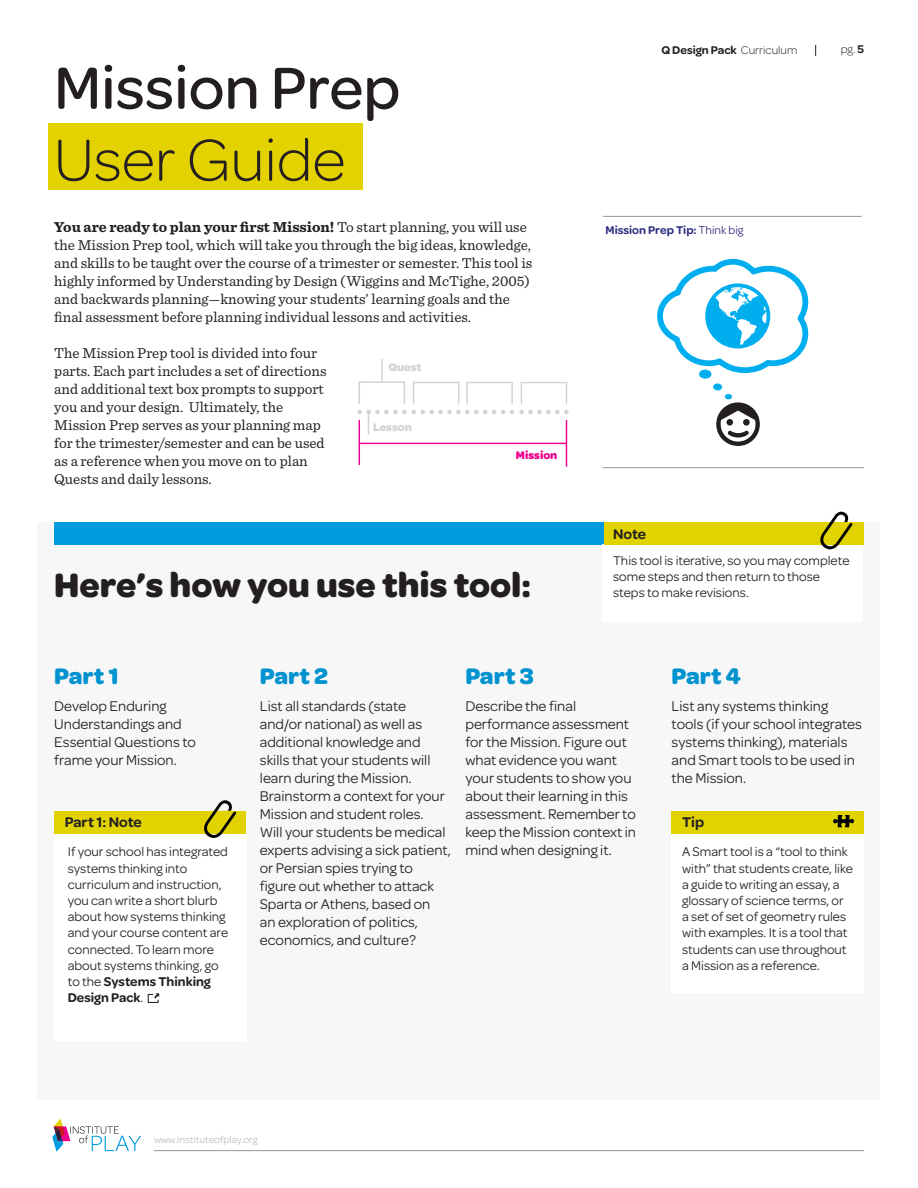
<style>
.page{position:relative;width:918px;height:1188px;background:#fff}
.page>*{position:absolute;margin:0;border:0;box-sizing:border-box;transform-origin:0 0}
.t1{font:500 63px "Omnes";color:#231f20}
.t2{font:300 63px "Omnes";color:#231f20}
.t3{font:700 36px "Omnes";color:#231f20}
.t4{font:700 24px "Omnes";color:#0093d0}
.t5{font:15px/18px "Omnes";color:#231f20}
.t6{font:15px/18px "Sentinel";color:#231f20}
.t7{font:600 15px "Omnes";color:#231f20}
.t8{font:13.5px/16.2px "Omnes";color:#231f20}
.t9{font:600 12px "Omnes";color:#2f2e82}
.t10{font:600 12px "Omnes";color:#231f20}
.t11{font:300 12px "Omnes";color:#231f20}
.t12{font:700 11.7px "Omnes";color:#d2d3d3}
.t13{font:700 11.7px "Omnes";color:#ed028c}
.t14{font:10.5px "Omnes";color:#bcbdc0}
.s1{font-weight:700}
.s2{font-weight:300}
.s3{font-weight:600}
.s4{font-weight:400}
</style>
<div class="page">
<svg style="left:52px;top:1119px;width:89px;height:33px"></svg>
<hr style="left:154px;top:1150px;width:710px;height:1px;background:#939598">
<div style="left:49px;top:124px;width:314px;height:66px;background:#e3d100"></div>
<div style="left:37px;top:522px;width:843px;height:577px;background:#f7f7f8"></div>
<div style="left:54px;top:522px;width:809px;height:23px;background:#009bde"></div>
<div style="left:603px;top:545px;width:260px;height:77px;background:#fff"></div>
<div style="left:604px;top:522px;width:260px;height:23px;background:#e1d201"></div>
<svg style="left:820px;top:511px;width:33px;height:39px"></svg>
<svg style="left:657px;top:258px;width:152px;height:188px"></svg>
<hr style="left:603px;top:467px;width:261px;height:1px;background:#939598">
<div style="left:54px;top:834px;width:193px;height:207px;background:#fff"></div>
<div style="left:54px;top:811px;width:191px;height:23px;background:#e1d201"></div>
<svg style="left:204px;top:800px;width:32px;height:38px"></svg>
<div style="left:672px;top:834px;width:192px;height:159px;background:#fff"></div>
<div style="left:672px;top:811px;width:192px;height:23px;background:#e1d201"></div>
<svg style="left:833px;top:815px;width:21px;height:13px"></svg>
<hr style="left:566px;top:421px;width:1px;height:45px;background:#ed028c">
<hr style="left:359px;top:443px;width:207px;height:1px;background:#ed028c">
<hr style="left:359px;top:420px;width:1px;height:45px;background:#ed028c">
<hr style="left:381px;top:359px;width:2px;height:23px;background:#d2d3d3">
<hr style="left:359px;top:381px;width:45px;height:2px;background:#d2d3d3">
<svg style="left:359px;top:383px;width:1px;height:21px"></svg>
<svg style="left:404px;top:382px;width:1px;height:22px"></svg>
<svg style="left:357px;top:410px;width:212px;height:24px"></svg>
<hr style="left:414px;top:382px;width:45px;height:1px;background:#d2d3d3">
<svg style="left:413px;top:383px;width:1px;height:21px"></svg>
<svg style="left:458px;top:383px;width:1px;height:21px"></svg>
<hr style="left:467px;top:382px;width:45px;height:1px;background:#d2d3d3">
<hr style="left:466px;top:383px;width:2px;height:21px;background:#d2d3d3">
<hr style="left:511px;top:383px;width:2px;height:21px;background:#d2d3d3">
<hr style="left:521px;top:382px;width:45px;height:1px;background:#d2d3d3">
<svg style="left:521px;top:383px;width:1px;height:21px"></svg>
<svg style="left:566px;top:383px;width:1px;height:21px"></svg>
<hr style="left:603px;top:216px;width:259px;height:1px;background:#939598">
<svg style="left:148px;top:993px;width:11px;height:10px"></svg>
<h1 class="t1" style="left:54px;top:44px;width:348px">Mission Prep</h1>
<h1 class="t2" style="left:54px;top:118px;width:293px">User Guide</h1>
<p class="t6" style="left:54px;top:217px;width:480px"><span class="s1">You are ready to plan your first Mission!</span> To start planning, you will use the Mission Prep tool, which will take you through the big ideas, knowledge, and skills to be taught over the course of a trimester or semester. This tool is highly informed by Understanding by Design (Wiggins and McTighe, 2005) and backwards planning—knowing your students’ learning goals and the final assessment before planning individual lessons and activities.</p>
<p class="t6" style="left:54px;top:343px;width:274px">The Mission Prep tool is divided into four parts. Each part includes a set of directions and additional text box prompts to support you and your design. Ultimately, the Mission Prep serves as your planning map for the trimester/semester and can be used as a reference when you move on to plan Quests and daily lessons.</p>
<p class="t12" style="left:388px;top:358px;width:35px">Quest</p>
<p class="t12" style="left:373px;top:419px;width:40px">Lesson</p>
<p class="t13" style="left:516px;top:447px;width:43px">Mission</p>
<h2 class="t3" style="left:54px;top:558px;width:478px">Here’s how you use this tool:</h2>
<p class="t10" style="left:661px;top:41px;width:137px">Q Design Pack <span class="s2">Curriculum</span></p>
<p class="t11" style="left:841px;top:42px;width:25px">pg. <span class="s3">5</span></p>
<p class="t9" style="left:606px;top:222px;width:139px">Mission Prep Tip: <span class="s4">Think big</span></p>
<p class="t7" style="left:613px;top:523px;width:35px">Note</p>
<p class="t8" style="left:613px;top:551px;width:238px">This tool is iterative, so you may complete some steps and then return to those steps to make revisions.</p>
<h3 class="t4" style="left:54px;top:659px;width:66px">Part 1</h3>
<p class="t5" style="left:54px;top:697px;width:143px">Develop Enduring<br>Understandings and<br>Essential Questions to frame your Mission.</p>
<p class="t7" style="left:65px;top:812px;width:79px">Part 1: Note</p>
<p class="t8" style="left:68px;top:843px;width:162px">If your school has integrated systems thinking into curriculum and instruction, you can write a short blurb about how systems thinking and your course content are connected. To learn more about systems thinking, go to the <span class="s3">Systems Thinking<br>Design Pack</span>.</p>
<h3 class="t4" style="left:260px;top:659px;width:70px">Part 2</h3>
<p class="t5" style="left:260px;top:697px;width:192px">List all standards (state and/or national) as well as additional knowledge and skills that your students will learn during the Mission.<br>Brainstorm a context for your<br>Mission and student roles.<br>Will your students be medical experts advising a sick patient, or Persian spies trying to figure out whether to attack<br>Sparta or Athens, based on<br>an exploration of politics, economics, and culture?</p>
<h3 class="t4" style="left:465px;top:659px;width:70px">Part 3</h3>
<p class="t5" style="left:465px;top:697px;width:172px">Describe the final performance assessment for the Mission. Figure out what evidence you want your students to show you about their learning in this assessment. Remember to keep the Mission context in mind when designing it.</p>
<h3 class="t4" style="left:672px;top:659px;width:71px">Part 4</h3>
<p class="t5" style="left:672px;top:697px;width:192px">List any systems thinking tools (if your school integrates systems thinking), materials and Smart tools to be used in the Mission.</p>
<p class="t7" style="left:682px;top:812px;width:23px">Tip</p>
<p class="t8" style="left:682px;top:843px;width:172px">A Smart tool is a “tool to think with” that students create, like a guide to writing an essay, a glossary of science terms, or a set of set of geometry rules with examples. It is a tool that students can use throughout a Mission as a reference.</p>
<p class="t14" style="left:154px;top:1132px;width:105px">www.instituteofplay.org</p>
</div>
